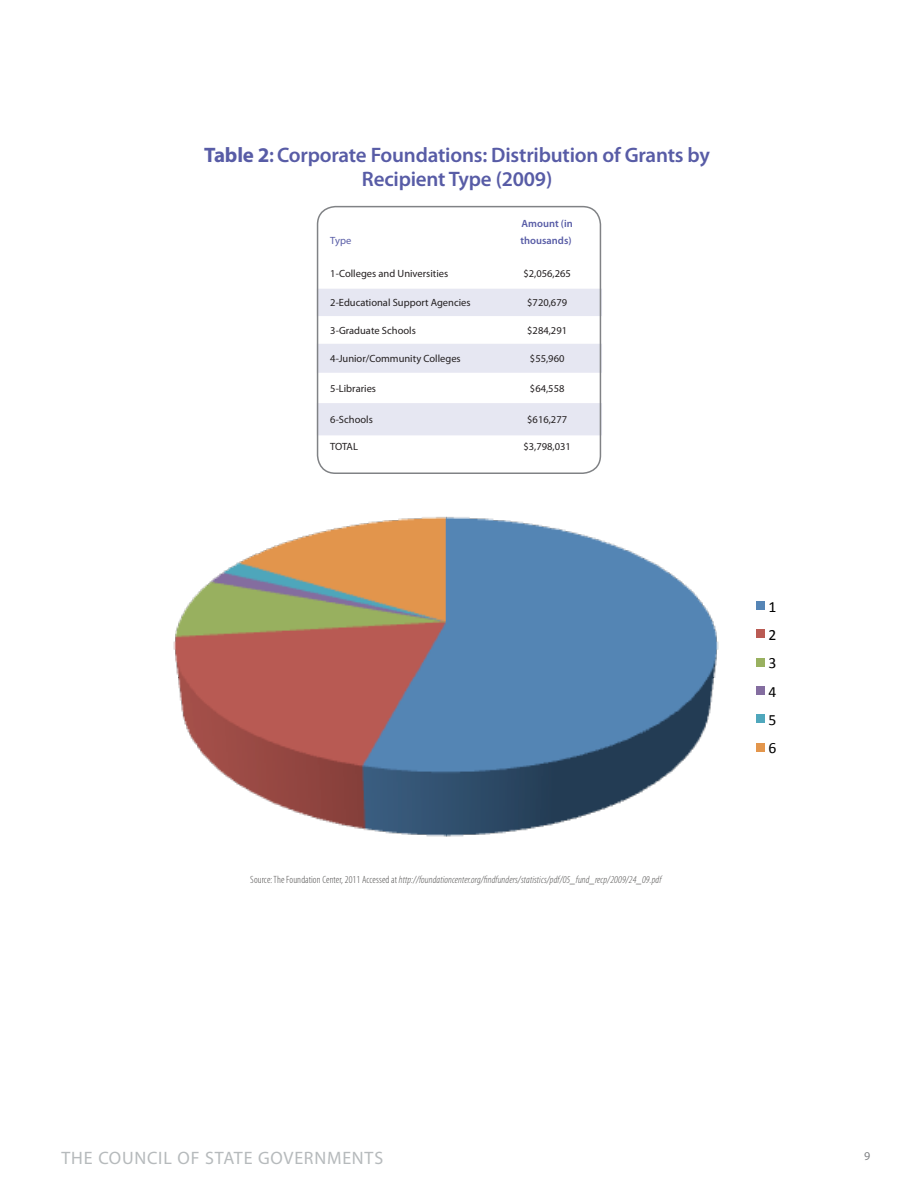
<style>
.page{position:relative;width:918px;height:1188px;background:#fff}
.page>*{position:absolute;margin:0;border:0;box-sizing:border-box;transform-origin:0 0}
.Subhead__2-lines{font:600 21px/24px "Myriad Pro";letter-spacing:-.01em;color:#585ca6;text-align:center}
.t1{font:18px "Myriad Pro";letter-spacing:.045em;color:#b6babc}
.t2{font:15.6px/28.3px "Calibri";color:#000;text-align:justify}
.t3{font:12px "Myriad Pro";color:#808285}
.Body{font:10.5px "Myriad Pro";color:#231f20}
.Resources{font:italic 300 condensed 10.5px "Myriad Pro";letter-spacing:.01em;color:#4e4d4c}
.Body-2{font:600 10.5px/16.8px "Myriad Pro";color:#585ca6}
.Body-3{font:10.5px "Myriad Pro";color:#585ca6}
.s1{font-weight:700}
.s2{font-weight:700;font-stretch:condensed}
.s3{font-style:normal}
</style>
<div class="page">
<svg style="left:173px;top:516px;width:592px;height:321px"></svg>
<svg style="left:320px;top:289px;width:282px;height:146px"></svg>
<div style="left:317px;top:206px;width:284px;height:268px;border:2px solid #808285;border-radius:18px"></div>
<p class="Subhead__2-lines" style="left:204px;top:142px;width:507px"><span class="s1">Table 2</span><span class="s2">:</span> Corporate Foundations: Distribution of Grants by<br>Recipient Type (2009)</p>
<p class="Body-3" style="left:330px;top:234px;width:22px">Type</p>
<p class="Body-2" style="left:521px;top:214px;width:54px">Amount (in thousands)</p>
<p class="Body" style="left:330px;top:267px;width:119px">1-Colleges and Universities</p>
<p class="Body" style="left:523px;top:267px;width:49px">$2,056,265</p>
<p class="Body" style="left:330px;top:296px;width:142px">2-Educational Support Agencies</p>
<p class="Body" style="left:527px;top:296px;width:41px">$720,679</p>
<p class="Body" style="left:330px;top:324px;width:87px">3-Graduate Schools</p>
<p class="Body" style="left:527px;top:324px;width:41px">$284,291</p>
<p class="Body" style="left:330px;top:352px;width:132px">4-Junior/Community Colleges</p>
<p class="Body" style="left:530px;top:352px;width:36px">$55,960</p>
<p class="Body" style="left:330px;top:382px;width:47px">5-Libraries</p>
<p class="Body" style="left:530px;top:382px;width:36px">$64,558</p>
<p class="Body" style="left:330px;top:413px;width:44px">6-Schools</p>
<p class="Body" style="left:527px;top:413px;width:41px">$616,277</p>
<p class="Body" style="left:330px;top:440px;width:29px">TOTAL</p>
<p class="Body" style="left:523px;top:440px;width:49px">$3,798,031</p>
<p class="Resources" style="left:250px;top:874px;width:413px"><span class="s3">Source: The Foundation Center, 2011 Accessed at</span> http://foundationcenter.org/findfunders/statistics/pdf/05_fund_recp/2009/24_09.pdf</p>
<p class="t2" style="left:768px;top:591px;width:9px">1<br>2<br>3<br>4<br>5<br>6</p>
<p class="t1" style="left:62px;top:1147px;width:323px">THE COUNCIL OF STATE GOVERNMENTS</p>
<p class="t3" style="left:864px;top:1148px;width:8px">9</p>
</div>
